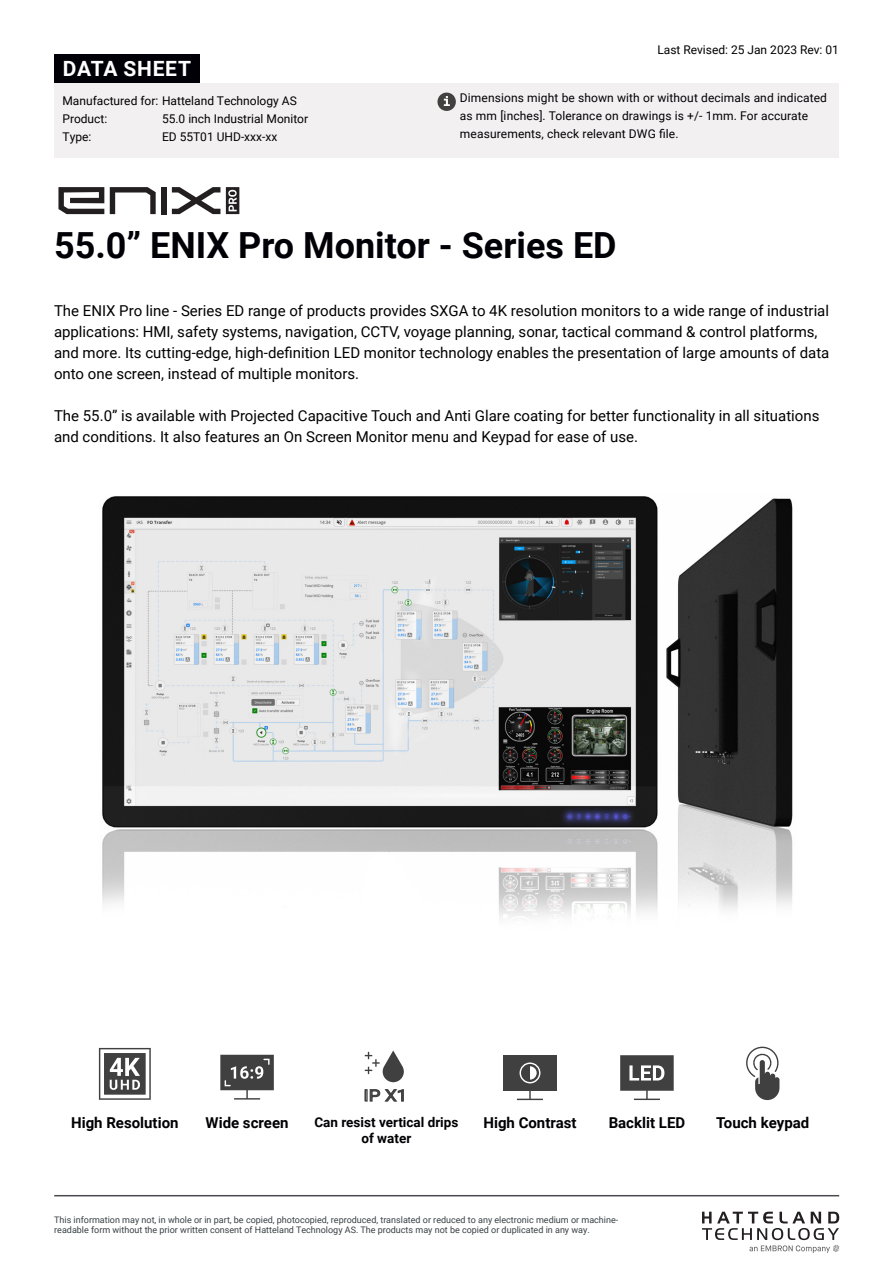
<style>
.page{position:relative;width:893px;height:1263px;background:#fff}
.page>*{position:absolute;margin:0;border:0;box-sizing:border-box;transform-origin:0 0}
.t1{font:700 36px "Roboto";color:#000006}
.t2{font:700 21px "Roboto";letter-spacing:.035em;color:#fff}
.t3{font:15.9px "Roboto";color:#000;scale:1.16 1}
.t4{font:15px/21px "Roboto";color:#000}
.t5{font:700 15px "Roboto";color:#000003}
.t6{font:700 13.5px "Roboto";color:#000003}
.t7{font:12px/18px "Roboto";letter-spacing:.01em;color:#000003}
.t8{font:12px "Roboto";color:#000}
.t9{font:9px/10.8px "Roboto";color:#384044}
</style>
<div class="page">
<div style="left:54px;top:83px;width:785px;height:75px;background:#f3f0f1"></div>
<div style="left:54px;top:54px;width:145px;height:29px;background:#000006"></div>
<hr style="left:54px;top:1195px;width:785px;height:1px;background:#494b4f">
<svg style="left:702px;top:1212px;width:137px;height:41px"></svg>
<svg style="left:437px;top:92px;width:19px;height:19px"></svg>
<img style="left:102px;top:496px;width:691px;height:422px">
<svg style="left:365px;top:1050px;width:39px;height:32px"></svg>
<svg style="left:746px;top:1046px;width:34px;height:54px"></svg>
<svg style="left:220px;top:1055px;width:54px;height:44px"></svg>
<svg style="left:99px;top:1048px;width:52px;height:52px"></svg>
<div style="left:503px;top:1055px;width:54px;height:36px;background:#404040"></div>
<svg style="left:517px;top:1091px;width:26px;height:9px"></svg>
<svg style="left:530px;top:1066px;width:7px;height:13px"></svg>
<div style="left:520px;top:1062px;width:20px;height:21px;border:1px solid #fff;border-radius:50%"></div>
<hr style="left:634px;top:1098px;width:26px;height:2px;background:#000">
<svg style="left:620px;top:1055px;width:54px;height:44px"></svg>
<svg style="left:110px;top:187px;width:46px;height:27px"></svg>
<svg style="left:58px;top:187px;width:46px;height:27px"></svg>
<div style="left:161px;top:187px;width:5px;height:27px;background:#231f20"></div>
<svg style="left:172px;top:187px;width:48px;height:27px"></svg>
<svg style="left:226px;top:187px;width:13px;height:27px"></svg>
<h2 class="t2" style="left:63px;top:54px;width:130px">DATA SHEET</h2>
<p class="t8" style="left:63px;top:92px;width:236px">Manufactured for: Hatteland Technology AS</p>
<p class="t8" style="left:63px;top:110px;width:46px">Product:</p>
<p class="t8" style="left:162px;top:110px;width:148px">55.0 inch Industrial Monitor</p>
<p class="t8" style="left:63px;top:128px;width:30px">Type:</p>
<p class="t8" style="left:162px;top:128px;width:117px">ED 55T01 UHD-xxx-xx</p>
<p class="t8" style="left:657px;top:41px;width:183px">Last Revised: 25 Jan 2023 Rev: 01</p>
<p class="t7" style="left:460px;top:88px;width:369px">Dimensions might be shown with or without decimals and indicated as mm [inches]. Tolerance on drawings is +/- 1mm. For accurate measurements, check relevant DWG file.</p>
<p class="t1" style="left:54px;top:220px;width:564px">55.0” ENIX Pro Monitor - Series ED</p>
<p class="t4" style="left:54px;top:299px;width:777px">The ENIX Pro line - Series ED range of products provides SXGA to 4K resolution monitors to a wide range of industrial applications: HMI, safety systems, navigation, CCTV, voyage planning, sonar, tactical command &amp; control platforms, and more. Its cutting-edge, high-definition LED monitor technology enables the presentation of large amounts of data onto one screen, instead of multiple monitors.</p>
<p class="t4" style="left:54px;top:404px;width:767px">The 55.0” is available with Projected Capacitive Touch and Anti Glare coating for better functionality in all situations and conditions. It also features an On Screen Monitor menu and Keypad for ease of use.</p>
<p class="t3" style="left:364px;top:1084px;width:39px">IP X1</p>
<p class="t6" style="left:314px;top:1113px;width:145px">Can resist vertical drips</p>
<p class="t6" style="left:361px;top:1129px;width:51px">of water</p>
<p class="t5" style="left:71px;top:1112px;width:109px">High Resolution</p>
<p class="t5" style="left:206px;top:1112px;width:85px">Wide screen</p>
<p class="t5" style="left:483px;top:1112px;width:95px">High Contrast</p>
<p class="t5" style="left:609px;top:1112px;width:78px">Backlit LED</p>
<p class="t5" style="left:716px;top:1112px;width:95px">Touch keypad</p>
<p class="t9" style="left:54px;top:1214px;width:566px">This information may not, in whole or in part, be copied, photocopied, reproduced, translated or reduced to any electronic medium or machine&shy;readable form without the prior written consent of Hatteland Technology AS. The products may not be copied or duplicated in any way.</p>
</div>
